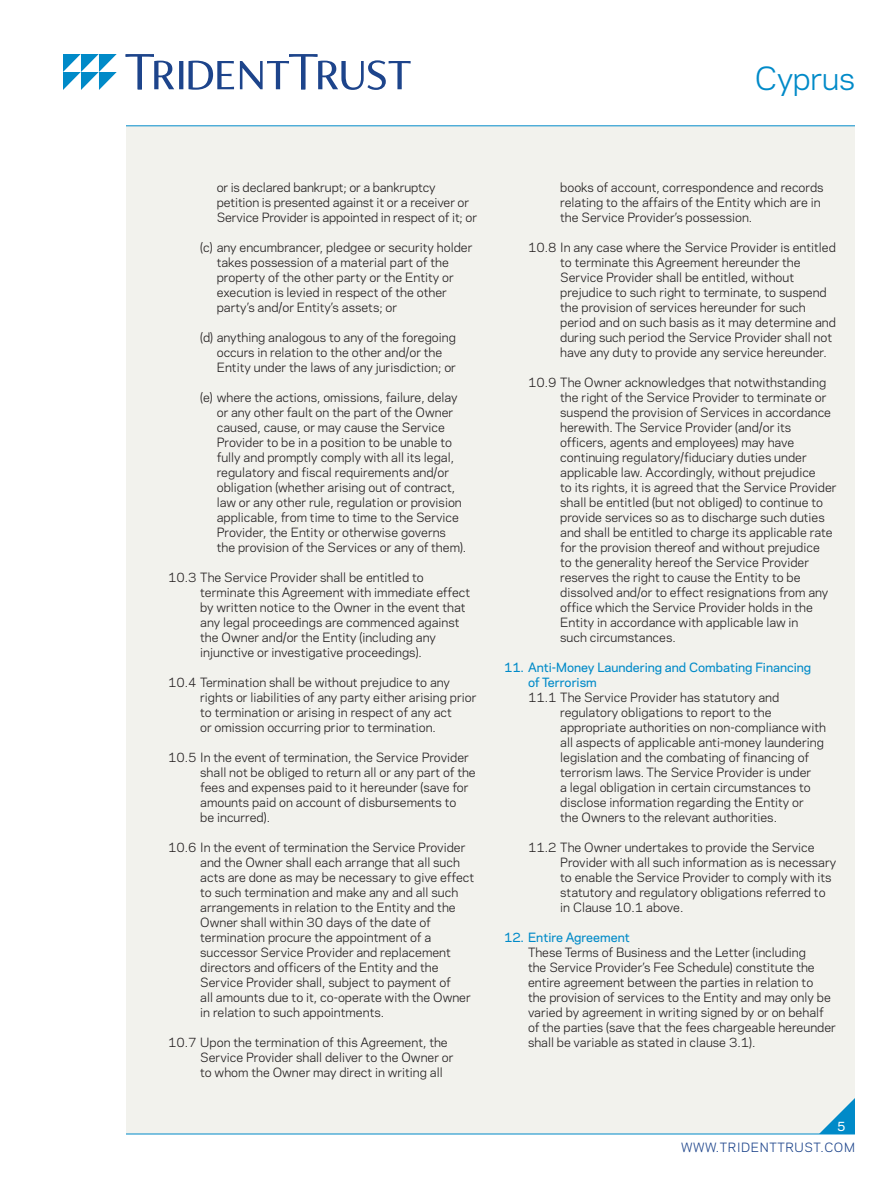
<style>
.page{position:relative;width:891px;height:1188px;background:#fff}
.page>*{position:absolute;margin:0;border:0;box-sizing:border-box;transform-origin:0 0}
.t1{font:30px "Polaris";letter-spacing:-.01em;color:#008ac8}
._1st_Paragraph{font:12px/15px "Polaris";color:#231f20}
.Head_1{font:500 12px/15px "Polaris";color:#008ac8}
.t2{font:12px "Polaris";letter-spacing:.05em;color:#1d448b}
.t3{font:500 12px "Polaris";color:#fff}
</style>
<div class="page">
<div style="left:126px;top:127px;width:729px;height:1007px;background:#f2f2ed"></div>
<hr style="left:126px;top:1134px;width:729px;height:1px;background:#008ac8">
<hr style="left:126px;top:126px;width:729px;height:1px;background:#008ac8">
<svg style="left:126px;top:54px;width:285px;height:36px"></svg>
<svg style="left:63px;top:54px;width:54px;height:36px"></svg>
<h1 class="t1" style="left:755px;top:56px;width:102px">Cyprus</h1>
<p class="_1st_Paragraph" style="left:217px;top:179px;width:262px">or is declared bankrupt; or a bankruptcy petition is presented against it or a receiver or<br>Service Provider is appointed in respect of it; or</p>
<p class="_1st_Paragraph" style="left:217px;top:239px;width:257px;text-indent:-17px">(c) any encumbrancer, pledgee or security holder takes possession of a material part of the property of the other party or the Entity or execution is levied in respect of the other party’s and/or Entity’s assets; or</p>
<p class="_1st_Paragraph" style="left:217px;top:329px;width:241px;text-indent:-17px">(d) anything analogous to any of the foregoing occurs in relation to the other and/or the<br>Entity under the laws of any jurisdiction; or</p>
<p class="_1st_Paragraph" style="left:217px;top:389px;width:251px;text-indent:-17px">(e) where the actions, omissions, failure, delay or any other fault on the part of the Owner caused, cause, or may cause the Service Provider to be in a position to be unable to fully and promptly comply with all its legal, regulatory and fiscal requirements and/or obligation (whether arising out of contract, law or any other rule, regulation or provision applicable, from time to time to the Service Provider, the Entity or otherwise governs the provision of the Services or any of them).</p>
<p class="_1st_Paragraph" style="left:200px;top:569px;width:272px;text-indent:-32px">10.3 The Service Provider shall be entitled to terminate this Agreement with immediate effect by written notice to the Owner in the event that any legal proceedings are commenced against the Owner and/or the Entity (including any injunctive or investigative proceedings).</p>
<p class="_1st_Paragraph" style="left:200px;top:674px;width:278px;text-indent:-32px">10.4 Termination shall be without prejudice to any rights or liabilities of any party either arising prior to termination or arising in respect of any act<br>or omission occurring prior to termination.</p>
<p class="_1st_Paragraph" style="left:200px;top:749px;width:277px;text-indent:-32px">10.5 In the event of termination, the Service Provider shall not be obliged to return all or any part of the fees and expenses paid to it hereunder (save for amounts paid on account of disbursements to<br>be incurred).</p>
<p class="_1st_Paragraph" style="left:200px;top:839px;width:275px;text-indent:-32px">10.6 In the event of termination the Service Provider and the Owner shall each arrange that all such acts are done as may be necessary to give effect to such termination and make any and all such arrangements in relation to the Entity and the Owner shall within 30 days of the date of termination procure the appointment of a successor Service Provider and replacement directors and officers of the Entity and the Service Provider shall, subject to payment of<br>all amounts due to it, co-operate with the Owner in relation to such appointments.</p>
<p class="_1st_Paragraph" style="left:200px;top:1034px;width:255px;text-indent:-32px">10.7 Upon the termination of this Agreement, the<br>Service Provider shall deliver to the Owner or to whom the Owner may direct in writing all</p>
<p class="_1st_Paragraph" style="left:560px;top:179px;width:265px">books of account, correspondence and records relating to the affairs of the Entity which are in the Service Provider’s possession.</p>
<p class="_1st_Paragraph" style="left:560px;top:239px;width:277px;text-indent:-32px">10.8 In any case where the Service Provider is entitled to terminate this Agreement hereunder the Service Provider shall be entitled, without prejudice to such right to terminate, to suspend the provision of services hereunder for such period and on such basis as it may determine and during such period the Service Provider shall not have any duty to provide any service hereunder.</p>
<p class="_1st_Paragraph" style="left:560px;top:374px;width:278px;text-indent:-32px">10.9 The Owner acknowledges that notwithstanding the right of the Service Provider to terminate or suspend the provision of Services in accordance herewith. The Service Provider (and/or its officers, agents and employees) may have continuing regulatory/fiduciary duties under applicable law. Accordingly, without prejudice<br>to its rights, it is agreed that the Service Provider shall be entitled (but not obliged) to continue to provide services so as to discharge such duties and shall be entitled to charge its applicable rate for the provision thereof and without prejudice<br>to the generality hereof the Service Provider reserves the right to cause the Entity to be dissolved and/or to effect resignations from any office which the Service Provider holds in the Entity in accordance with applicable law in<br>such circumstances.</p>
<p class="Head_1" style="left:528px;top:659px;width:285px;text-indent:-24px">11. Anti-Money Laundering and Combating Financing of Terrorism</p>
<p class="_1st_Paragraph" style="left:560px;top:689px;width:267px;text-indent:-32px">11.1 The Service Provider has statutory and regulatory obligations to report to the appropriate authorities on non-compliance with all aspects of applicable anti-money laundering legislation and the combating of financing of terrorism laws. The Service Provider is under<br>a legal obligation in certain circumstances to disclose information regarding the Entity or<br>the Owners to the relevant authorities.</p>
<p class="_1st_Paragraph" style="left:560px;top:839px;width:278px;text-indent:-32px">11.2 The Owner undertakes to provide the Service Provider with all such information as is necessary to enable the Service Provider to comply with its statutory and regulatory obligations referred to in Clause 10.1 above.</p>
<p class="Head_1" style="left:504px;top:929px;width:127px">12. Entire Agreement</p>
<p class="_1st_Paragraph" style="left:528px;top:944px;width:310px">These Terms of Business and the Letter (including<br>the Service Provider’s Fee Schedule) constitute the entire agreement between the parties in relation to<br>the provision of services to the Entity and may only be varied by agreement in writing signed by or on behalf of the parties (save that the fees chargeable hereunder shall be variable as stated in clause 3.1).</p>
<p class="t3" style="left:837px;top:1117px;width:10px">5</p>
<p class="t2" style="left:681px;top:1138px;width:175px">WWW.TRIDENTTRUST.COM</p>
</div>
